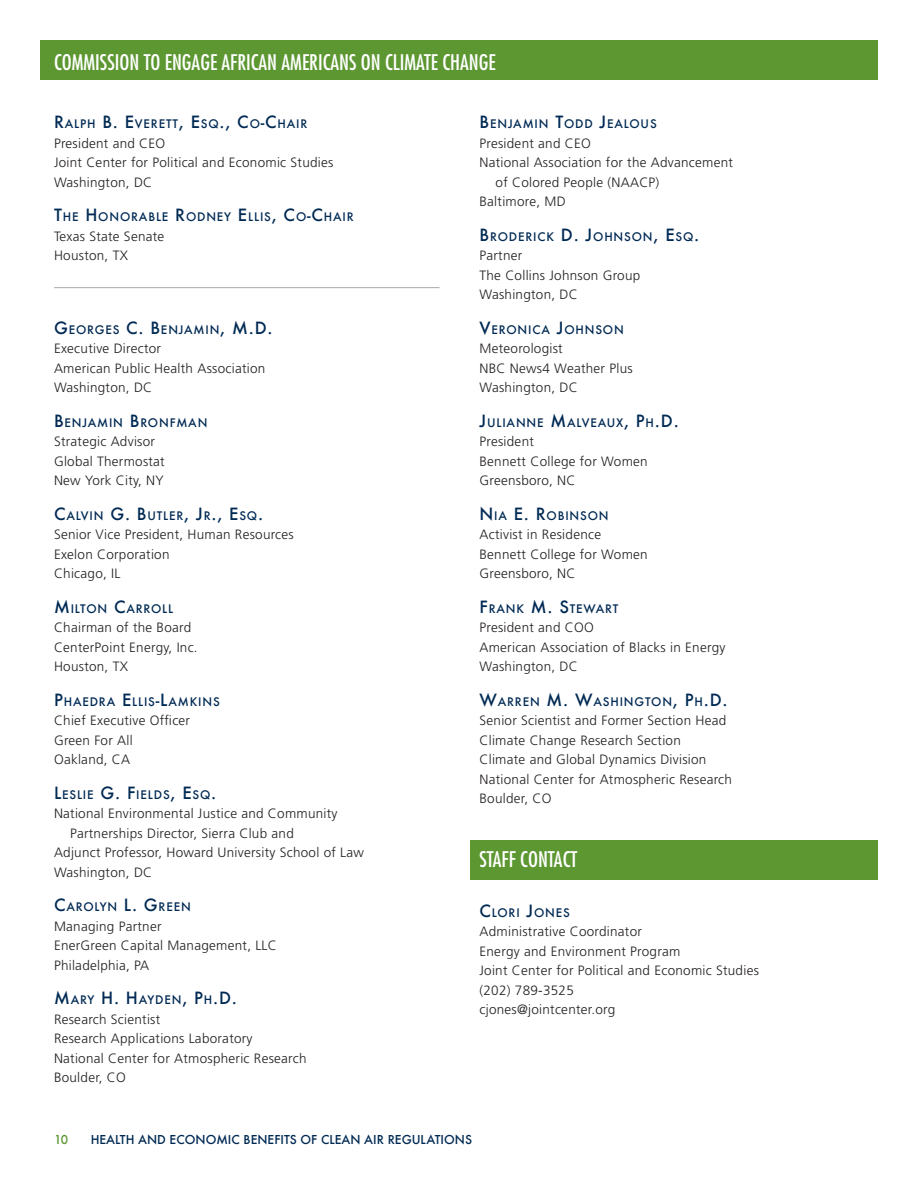
<style>
.page{position:relative;width:918px;height:1188px;background:#fff}
.page>*{position:absolute;margin:0;border:0;box-sizing:border-box;transform-origin:0 0}
.t1{font:condensed 21px "Futura";color:#fff}
.t2{font:500 16.5px "Futura";color:#002a54}
.t3{font:300 13.5px/19.5px "Frutiger";letter-spacing:.02em;color:#231f20}
.t4{font:500 12px "Futura";color:#002a54}
.t5{font:500 12px "Futura";color:#5c9731}
.t6{font:500 11.55px "Futura";letter-spacing:.07em;color:#002a54}
.s1{font-size:16.5px}
.s2{font-size:11.55px}
</style>
<div class="page">
<hr style="left:54px;top:287px;width:386px;height:1px;background:#a8a9ad">
<div style="left:40px;top:40px;width:838px;height:40px;background:#5c9731"></div>
<div style="left:470px;top:840px;width:408px;height:40px;background:#5c9731"></div>
<p class="t1" style="left:54px;top:50px;width:443px">COMMISSION TO ENGAGE AFRICAN AMERICANS ON CLIMATE CHANGE</p>
<p class="t6" style="left:54px;top:116px;width:255px"><span class="s1">R</span>ALPH <span class="s1">B. E</span>VERETT<span class="s1">, E</span>SQ<span class="s1">., C</span>O<span class="s1">-C</span>HAIR</p>
<p class="t3" style="left:54px;top:133px;width:281px">President and CEO<br>Joint Center for Political and Economic Studies<br>Washington, DC</p>
<p class="t6" style="left:54px;top:209px;width:301px"><span class="s1">T</span>HE <span class="s1">H</span>ONORABLE <span class="s1">R</span>ODNEY <span class="s1">E</span>LLIS<span class="s1">, C</span>O<span class="s1">-C</span>HAIR</p>
<p class="t3" style="left:54px;top:226px;width:112px">Texas State Senate<br>Houston, TX</p>
<p class="t6" style="left:54px;top:321px;width:220px"><span class="s1">G</span>EORGES <span class="s1">C. B</span>ENJAMIN<span class="s1">, M.D.</span></p>
<p class="t3" style="left:54px;top:339px;width:213px">Executive Director<br>American Public Health Association<br>Washington, DC</p>
<p class="t6" style="left:54px;top:414px;width:155px"><span class="s1">B</span>ENJAMIN <span class="s1">B</span>RONFMAN</p>
<p class="t3" style="left:54px;top:432px;width:112px">Strategic Advisor<br>Global Thermostat<br>New York City, NY</p>
<p class="t6" style="left:54px;top:507px;width:211px"><span class="s1">C</span>ALVIN <span class="s1">G. B</span>UTLER<span class="s1">, J</span>R<span class="s1">., E</span>SQ<span class="s1">.</span></p>
<p class="t3" style="left:54px;top:525px;width:241px">Senior Vice President, Human Resources<br>Exelon Corporation<br>Chicago, IL</p>
<p class="t6" style="left:54px;top:600px;width:121px"><span class="s1">M</span>ILTON <span class="s1">C</span>ARROLL</p>
<p class="t3" style="left:54px;top:618px;width:145px">Chairman of the Board<br>CenterPoint Energy, Inc.<br>Houston, TX</p>
<p class="t6" style="left:54px;top:693px;width:167px"><span class="s1">P</span>HAEDRA <span class="s1">E</span>LLIS<span class="s1">-L</span>AMKINS</p>
<p class="t3" style="left:54px;top:711px;width:138px">Chief Executive Officer<br>Green For All<br>Oakland, CA</p>
<p class="t6" style="left:54px;top:786px;width:164px"><span class="s1">L</span>ESLIE <span class="s1">G. F</span>IELDS<span class="s1">, E</span>SQ<span class="s1">.</span></p>
<p class="t3" style="left:54px;top:804px;width:285px">National Environmental Justice and Community</p>
<p class="t3" style="left:54px;top:823px;width:312px;text-indent:16px">Partnerships Director, Sierra Club and<br>Adjunct Professor, Howard University School of Law<br>Washington, DC</p>
<p class="t6" style="left:54px;top:899px;width:138px"><span class="s1">C</span>AROLYN <span class="s1">L. G</span>REEN</p>
<p class="t3" style="left:54px;top:916px;width:224px">Managing Partner<br>EnerGreen Capital Management, LLC<br>Philadelphia, PA</p>
<p class="t2" style="left:54px;top:987px;width:185px">M<span class="s2">ARY</span> H. H<span class="s2">AYDEN</span>, P<span class="s2">H</span>.D.</p>
<p class="t3" style="left:54px;top:1009px;width:254px">Research Scientist<br>Research Applications Laboratory<br>National Center for Atmospheric Research<br>Boulder, CO</p>
<p class="t6" style="left:480px;top:116px;width:179px"><span class="s1">B</span>ENJAMIN <span class="s1">T</span>ODD <span class="s1">J</span>EALOUS</p>
<p class="t3" style="left:480px;top:133px;width:113px">President and CEO</p>
<p class="t3" style="left:496px;top:153px;width:239px;text-indent:-16px">National Association for the Advancement of Colored People (NAACP)</p>
<p class="t3" style="left:480px;top:192px;width:88px">Baltimore, MD</p>
<p class="t6" style="left:480px;top:228px;width:221px"><span class="s1">B</span>RODERICK <span class="s1">D. J</span>OHNSON<span class="s1">, E</span>SQ<span class="s1">.</span></p>
<p class="t3" style="left:480px;top:246px;width:162px">Partner<br>The Collins Johnson Group</p>
<p class="t3" style="left:480px;top:285px;width:100px">Washington, DC</p>
<p class="t6" style="left:480px;top:321px;width:146px"><span class="s1">V</span>ERONICA <span class="s1">J</span>OHNSON</p>
<p class="t3" style="left:480px;top:339px;width:155px">Meteorologist<br>NBC News4 Weather Plus<br>Washington, DC</p>
<p class="t6" style="left:480px;top:414px;width:201px"><span class="s1">J</span>ULIANNE <span class="s1">M</span>ALVEAUX<span class="s1">, P</span>H<span class="s1">.D.</span></p>
<p class="t3" style="left:480px;top:432px;width:170px">President<br>Bennett College for Women<br>Greensboro, NC</p>
<p class="t6" style="left:480px;top:507px;width:131px"><span class="s1">N</span>IA <span class="s1">E. R</span>OBINSON</p>
<p class="t3" style="left:480px;top:525px;width:170px">Activist in Residence<br>Bennett College for Women<br>Greensboro, NC</p>
<p class="t6" style="left:480px;top:600px;width:141px"><span class="s1">F</span>RANK <span class="s1">M. S</span>TEWART</p>
<p class="t3" style="left:480px;top:618px;width:248px">President and COO<br>American Association of Blacks in Energy<br>Washington, DC</p>
<p class="t6" style="left:480px;top:693px;width:250px"><span class="s1">W</span>ARREN <span class="s1">M. W</span>ASHINGTON<span class="s1">, P</span>H<span class="s1">.D.</span></p>
<p class="t3" style="left:480px;top:711px;width:254px">Senior Scientist and Former Section Head Climate Change Research Section<br>Climate and Global Dynamics Division National Center for Atmospheric Research Boulder, CO</p>
<p class="t1" style="left:480px;top:847px;width:99px">STAFF CONTACT</p>
<p class="t6" style="left:480px;top:905px;width:92px"><span class="s1">C</span>LORI <span class="s1">J</span>ONES</p>
<p class="t3" style="left:480px;top:922px;width:281px">Administrative Coordinator<br>Energy and Environment Program<br>Joint Center for Political and Economic Studies</p>
<p class="t3" style="left:480px;top:981px;width:137px">(202) 789-3525 cjones@jointcenter.org</p>
<p class="t5" style="left:54px;top:1131px;width:16px">10</p>
<p class="t4" style="left:91px;top:1131px;width:383px">HEALTH AND ECONOMIC BENEFITS OF CLEAN AIR REGULATIONS</p>
</div>
